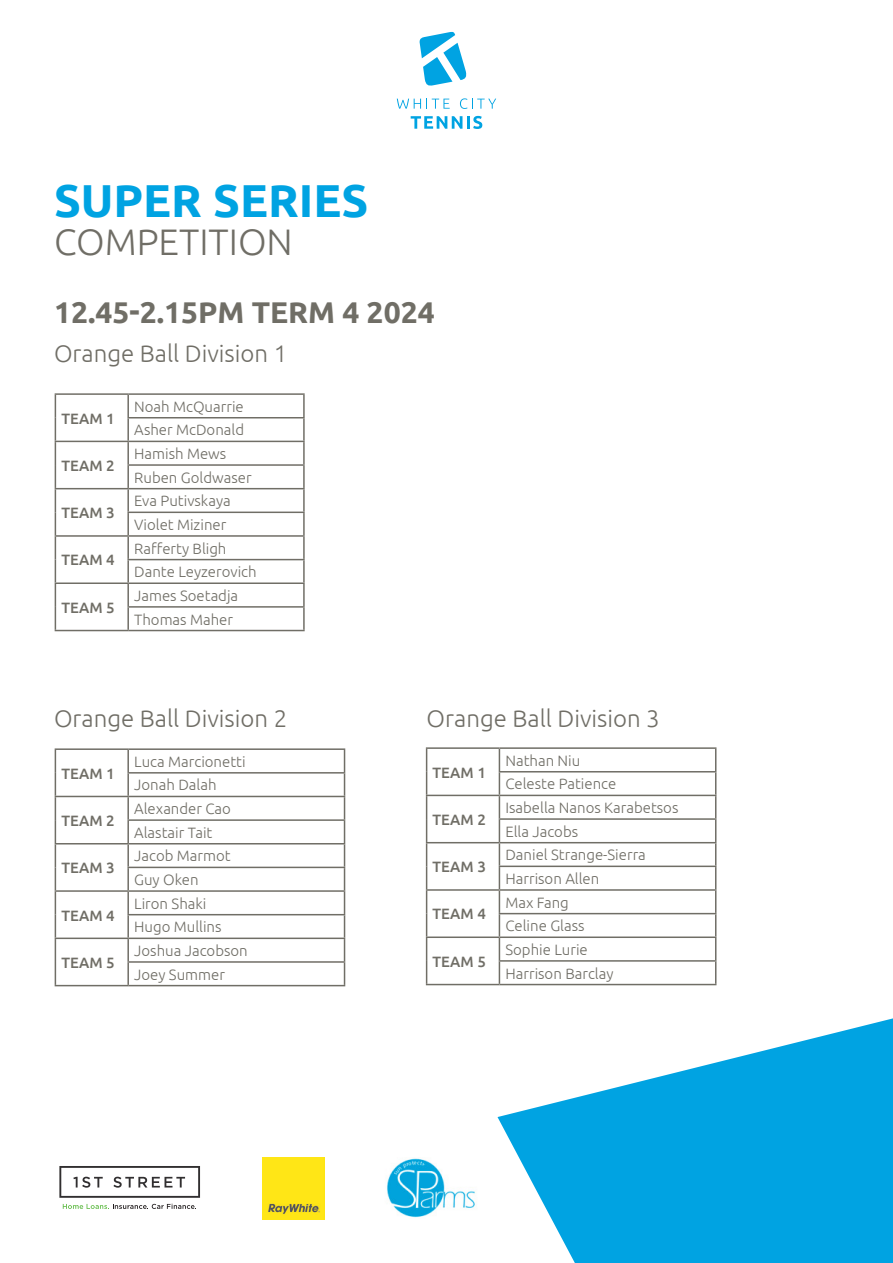
<style>
.page{position:relative;width:893px;height:1263px;background:#fff}
.page>*{position:absolute;margin:0;border:0;box-sizing:border-box;transform-origin:0 0}
.t1{font:700 46.2px "Ubuntu";color:#00a3e2}
.t2{font:300 36.9px "Ubuntu";color:#706e66}
.t3{font:700 30px "Ubuntu";color:#706e66}
.t4{font:300 24px "Ubuntu";color:#706e66}
.t5{font:300 15px "Ubuntu";color:#706e66}
.t6{font:500 15px "Ubuntu";color:#706e66}
</style>
<div class="page">
<svg style="left:497px;top:1018px;width:396px;height:245px;fill:#00a3e2"></svg>
<img style="left:262px;top:1157px;width:62px;height:62px">
<svg style="left:59px;top:1166px;width:141px;height:32px"></svg>
<svg style="left:63px;top:1204px;width:133px;height:5px"></svg>
<hr style="left:55px;top:393px;width:73px;height:2px;background:#706e66">
<hr style="left:128px;top:393px;width:177px;height:2px;background:#706e66">
<hr style="left:127px;top:395px;width:2px;height:22px;background:#706e66">
<hr style="left:303px;top:395px;width:2px;height:22px;background:#706e66">
<hr style="left:127px;top:417px;width:178px;height:1px;background:#706e66">
<hr style="left:127px;top:418px;width:2px;height:23px;background:#706e66">
<hr style="left:303px;top:418px;width:2px;height:23px;background:#706e66">
<hr style="left:55px;top:441px;width:73px;height:1px;background:#706e66">
<hr style="left:128px;top:441px;width:177px;height:1px;background:#706e66">
<hr style="left:127px;top:442px;width:2px;height:22px;background:#706e66">
<hr style="left:303px;top:442px;width:2px;height:22px;background:#706e66">
<hr style="left:127px;top:464px;width:178px;height:2px;background:#706e66">
<hr style="left:127px;top:466px;width:2px;height:22px;background:#706e66">
<hr style="left:303px;top:466px;width:2px;height:22px;background:#706e66">
<hr style="left:55px;top:488px;width:73px;height:1px;background:#706e66">
<hr style="left:128px;top:488px;width:177px;height:1px;background:#706e66">
<hr style="left:127px;top:489px;width:2px;height:23px;background:#706e66">
<hr style="left:303px;top:489px;width:2px;height:23px;background:#706e66">
<hr style="left:127px;top:512px;width:178px;height:1px;background:#706e66">
<hr style="left:127px;top:513px;width:2px;height:22px;background:#706e66">
<hr style="left:303px;top:513px;width:2px;height:22px;background:#706e66">
<hr style="left:55px;top:535px;width:73px;height:2px;background:#706e66">
<hr style="left:128px;top:535px;width:177px;height:2px;background:#706e66">
<hr style="left:127px;top:537px;width:2px;height:22px;background:#706e66">
<hr style="left:303px;top:537px;width:2px;height:22px;background:#706e66">
<hr style="left:127px;top:559px;width:178px;height:1px;background:#706e66">
<hr style="left:127px;top:560px;width:2px;height:22px;background:#706e66">
<hr style="left:303px;top:560px;width:2px;height:22px;background:#706e66">
<hr style="left:55px;top:582px;width:73px;height:2px;background:#706e66">
<hr style="left:128px;top:582px;width:177px;height:2px;background:#706e66">
<hr style="left:127px;top:584px;width:2px;height:22px;background:#706e66">
<hr style="left:303px;top:584px;width:2px;height:22px;background:#706e66">
<svg style="left:55px;top:395px;width:1px;height:235px"></svg>
<hr style="left:127px;top:606px;width:178px;height:2px;background:#706e66">
<hr style="left:127px;top:608px;width:2px;height:22px;background:#706e66">
<hr style="left:303px;top:608px;width:2px;height:22px;background:#706e66">
<hr style="left:55px;top:630px;width:73px;height:1px;background:#706e66">
<hr style="left:128px;top:630px;width:177px;height:1px;background:#706e66">
<hr style="left:55px;top:748px;width:73px;height:2px;background:#706e66">
<hr style="left:128px;top:748px;width:217px;height:2px;background:#706e66">
<hr style="left:127px;top:750px;width:2px;height:22px;background:#706e66">
<hr style="left:127px;top:772px;width:218px;height:1px;background:#706e66">
<hr style="left:127px;top:773px;width:2px;height:23px;background:#706e66">
<hr style="left:55px;top:796px;width:73px;height:1px;background:#706e66">
<hr style="left:128px;top:796px;width:217px;height:1px;background:#706e66">
<hr style="left:127px;top:797px;width:2px;height:22px;background:#706e66">
<hr style="left:127px;top:819px;width:218px;height:2px;background:#706e66">
<hr style="left:127px;top:821px;width:2px;height:22px;background:#706e66">
<hr style="left:55px;top:843px;width:73px;height:1px;background:#706e66">
<hr style="left:128px;top:843px;width:217px;height:1px;background:#706e66">
<hr style="left:127px;top:844px;width:2px;height:23px;background:#706e66">
<hr style="left:127px;top:867px;width:218px;height:1px;background:#706e66">
<hr style="left:127px;top:868px;width:2px;height:22px;background:#706e66">
<hr style="left:55px;top:890px;width:73px;height:2px;background:#706e66">
<hr style="left:128px;top:890px;width:217px;height:2px;background:#706e66">
<hr style="left:127px;top:892px;width:2px;height:22px;background:#706e66">
<hr style="left:127px;top:914px;width:218px;height:1px;background:#706e66">
<hr style="left:127px;top:915px;width:2px;height:22px;background:#706e66">
<hr style="left:55px;top:937px;width:73px;height:2px;background:#706e66">
<hr style="left:128px;top:937px;width:217px;height:2px;background:#706e66">
<hr style="left:127px;top:939px;width:2px;height:22px;background:#706e66">
<svg style="left:55px;top:750px;width:1px;height:235px"></svg>
<hr style="left:127px;top:961px;width:218px;height:2px;background:#706e66">
<hr style="left:127px;top:963px;width:2px;height:22px;background:#706e66">
<svg style="left:344px;top:750px;width:1px;height:235px"></svg>
<hr style="left:55px;top:985px;width:73px;height:1px;background:#706e66">
<hr style="left:128px;top:985px;width:217px;height:1px;background:#706e66">
<hr style="left:426px;top:747px;width:73px;height:2px;background:#706e66">
<hr style="left:499px;top:747px;width:217px;height:2px;background:#706e66">
<hr style="left:499px;top:771px;width:217px;height:1px;background:#706e66">
<hr style="left:426px;top:795px;width:73px;height:1px;background:#706e66">
<hr style="left:499px;top:795px;width:217px;height:1px;background:#706e66">
<hr style="left:499px;top:818px;width:217px;height:2px;background:#706e66">
<hr style="left:426px;top:842px;width:73px;height:1px;background:#706e66">
<hr style="left:499px;top:842px;width:217px;height:1px;background:#706e66">
<hr style="left:499px;top:865px;width:217px;height:2px;background:#706e66">
<hr style="left:426px;top:889px;width:73px;height:2px;background:#706e66">
<hr style="left:499px;top:889px;width:217px;height:2px;background:#706e66">
<hr style="left:499px;top:913px;width:217px;height:1px;background:#706e66">
<hr style="left:426px;top:936px;width:73px;height:2px;background:#706e66">
<hr style="left:499px;top:936px;width:217px;height:2px;background:#706e66">
<svg style="left:426px;top:749px;width:1px;height:235px"></svg>
<hr style="left:499px;top:960px;width:217px;height:2px;background:#706e66">
<svg style="left:499px;top:749px;width:1px;height:235px"></svg>
<svg style="left:715px;top:749px;width:1px;height:235px"></svg>
<hr style="left:426px;top:984px;width:73px;height:1px;background:#706e66">
<hr style="left:499px;top:984px;width:217px;height:1px;background:#706e66">
<svg style="left:411px;top:116px;width:71px;height:13px"></svg>
<svg style="left:397px;top:99px;width:53px;height:10px"></svg>
<svg style="left:460px;top:98px;width:36px;height:11px"></svg>
<svg style="left:419px;top:31px;width:48px;height:55px"></svg>
<img style="left:387px;top:1158px;width:88px;height:60px">
<p class="t1" style="left:54px;top:173px;width:316px">SUPER SERIES</p>
<p class="t2" style="left:54px;top:220px;width:240px">COMPETITION</p>
<p class="t3" style="left:54px;top:294px;width:382px">12.45-2.15PM TERM 4 2024</p>
<p class="t4" style="left:54px;top:339px;width:235px">Orange Ball Division 1</p>
<p class="t6" style="left:61px;top:409px;width:55px">TEAM 1</p>
<p class="t6" style="left:61px;top:456px;width:55px">TEAM 2</p>
<p class="t6" style="left:61px;top:503px;width:55px">TEAM 3</p>
<p class="t6" style="left:61px;top:551px;width:55px">TEAM 4</p>
<p class="t6" style="left:61px;top:598px;width:55px">TEAM 5</p>
<p class="t5" style="left:134px;top:397px;width:111px">Noah McQuarrie</p>
<p class="t5" style="left:134px;top:421px;width:111px">Asher McDonald</p>
<p class="t5" style="left:134px;top:445px;width:94px">Hamish Mews</p>
<p class="t5" style="left:134px;top:468px;width:119px">Ruben Goldwaser</p>
<p class="t5" style="left:134px;top:492px;width:98px">Eva Putivskaya</p>
<p class="t5" style="left:134px;top:516px;width:94px">Violet Miziner</p>
<p class="t5" style="left:134px;top:539px;width:94px">Rafferty Bligh</p>
<p class="t5" style="left:134px;top:563px;width:124px">Dante Leyzerovich</p>
<p class="t5" style="left:134px;top:586px;width:106px">James Soetadja</p>
<p class="t5" style="left:134px;top:610px;width:100px">Thomas Maher</p>
<p class="t4" style="left:54px;top:704px;width:235px">Orange Ball Division 2</p>
<p class="t4" style="left:427px;top:704px;width:235px">Orange Ball Division 3</p>
<p class="t6" style="left:61px;top:764px;width:55px">TEAM 1</p>
<p class="t5" style="left:134px;top:752px;width:113px">Luca Marcionetti</p>
<p class="t5" style="left:134px;top:776px;width:84px">Jonah Dalah</p>
<p class="t6" style="left:433px;top:763px;width:55px">TEAM 1</p>
<p class="t5" style="left:505px;top:751px;width:76px">Nathan Niu</p>
<p class="t5" style="left:505px;top:775px;width:112px">Celeste Patience</p>
<p class="t6" style="left:61px;top:811px;width:55px">TEAM 2</p>
<p class="t5" style="left:134px;top:800px;width:98px">Alexander Cao</p>
<p class="t5" style="left:134px;top:823px;width:80px">Alastair Tait</p>
<p class="t6" style="left:433px;top:810px;width:55px">TEAM 2</p>
<p class="t5" style="left:505px;top:799px;width:175px">Isabella Nanos Karabetsos</p>
<p class="t5" style="left:505px;top:822px;width:74px">Ella Jacobs</p>
<p class="t6" style="left:61px;top:858px;width:55px">TEAM 3</p>
<p class="t5" style="left:134px;top:847px;width:98px">Jacob Marmot</p>
<p class="t5" style="left:134px;top:871px;width:66px">Guy Oken</p>
<p class="t6" style="left:433px;top:857px;width:55px">TEAM 3</p>
<p class="t5" style="left:505px;top:846px;width:142px">Daniel Strange-Sierra</p>
<p class="t5" style="left:505px;top:870px;width:95px">Harrison Allen</p>
<p class="t6" style="left:61px;top:906px;width:55px">TEAM 4</p>
<p class="t5" style="left:134px;top:894px;width:74px">Liron Shaki</p>
<p class="t5" style="left:134px;top:918px;width:89px">Hugo Mullins</p>
<p class="t6" style="left:433px;top:905px;width:55px">TEAM 4</p>
<p class="t5" style="left:505px;top:893px;width:65px">Max Fang</p>
<p class="t5" style="left:505px;top:917px;width:81px">Celine Glass</p>
<p class="t6" style="left:61px;top:953px;width:55px">TEAM 5</p>
<p class="t5" style="left:134px;top:941px;width:115px">Joshua Jacobson</p>
<p class="t5" style="left:134px;top:965px;width:92px">Joey Summer</p>
<p class="t6" style="left:433px;top:952px;width:55px">TEAM 5</p>
<p class="t5" style="left:505px;top:940px;width:84px">Sophie Lurie</p>
<p class="t5" style="left:505px;top:964px;width:110px">Harrison Barclay</p>
</div>
